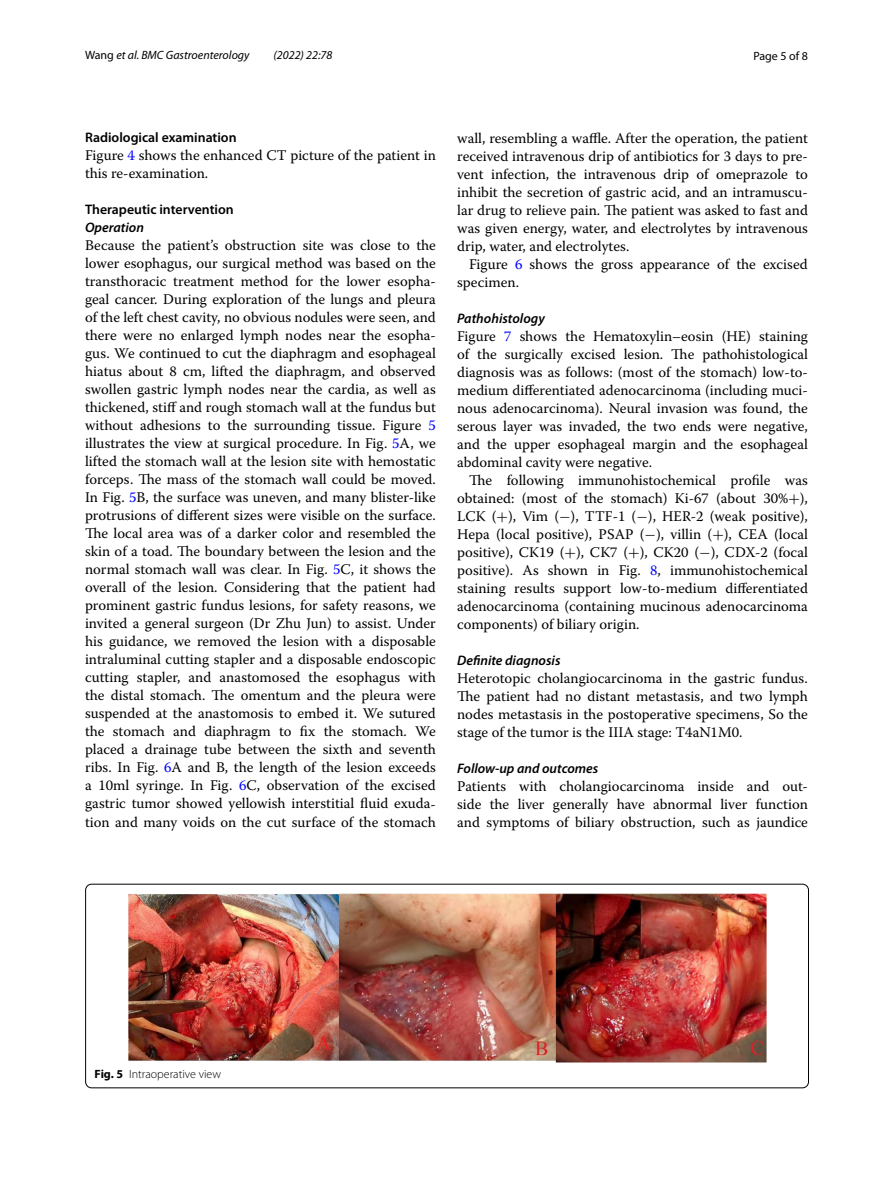
<style>
.page{position:relative;width:893px;height:1187px;background:#fff}
.page>*{position:absolute;margin:0;border:0;box-sizing:border-box;transform-origin:0 0}
.t1{font:14.7px/18px "Warnock Pro";color:#000;text-align:justify}
.t2{font:italic 600 13.8px "Myriad Pro";color:#000}
.t3{font:600 13.8px "Myriad Pro";color:#000}
.t4{font:italic 12px "Myriad Pro";color:#000}
.t5{font:300 12px "Myriad Pro";color:#000}
.t6{font:12px "Myriad Pro";color:#000}
.s1{font-style:normal}
.s2{color:#00f}
.s3{font-family:"MTSY"}
.s4{font-weight:700}
</style>
<div class="page">
<img style="left:128px;top:893px;width:638px;height:169px">
<div style="left:85px;top:883px;width:724px;height:204px;border:1px solid #000;border-radius:6px"></div>
<p class="t4" style="left:85px;top:48px;width:166px"><span class="s1">Wang</span> et al. BMC Gastroenterology</p>
<p class="t4" style="left:274px;top:48px;width:60px">(2022) 22:78</p>
<p class="t6" style="left:753px;top:48px;width:56px">Page 5 of 8</p>
<p class="t3" style="left:85px;top:129px;width:153px">Radiological examination</p>
<p class="t1" style="left:85px;top:146px;width:352px">Figure <span class="s2">4</span> shows the enhanced CT picture of the patient in this re-examination.</p>
<p class="t3" style="left:85px;top:201px;width:150px">Therapeutic intervention</p>
<p class="t2" style="left:85px;top:219px;width:60px">Operation</p>
<p class="t1" style="left:85px;top:236px;width:352px">Because the patient’s obstruction site was close to the lower esophagus, our surgical method was based on the transthoracic treatment method for the lower esopha&shy;geal cancer. During exploration of the lungs and pleura of the left chest cavity, no obvious nodules were seen, and there were no enlarged lymph nodes near the esopha&shy;gus. We continued to cut the diaphragm and esophageal hiatus about 8 cm, lifted the diaphragm, and observed swollen gastric lymph nodes near the cardia, as well as thickened, stiff and rough stomach wall at the fundus but without adhesions to the surrounding tissue. Figure <span class="s2">5 </span>illustrates the view at surgical procedure. In Fig. <span class="s2">5</span>A, we lifted the stomach wall at the lesion site with hemostatic forceps. The mass of the stomach wall could be moved.<br>In Fig. <span class="s2">5</span>B, the surface was uneven, and many blister-like protrusions of different sizes were visible on the surface.<br>The local area was of a darker color and resembled the skin of a toad. The boundary between the lesion and the normal stomach wall was clear. In Fig. <span class="s2">5</span>C, it shows the overall of the lesion. Considering that the patient had prominent gastric fundus lesions, for safety reasons, we invited a general surgeon (Dr Zhu Jun) to assist. Under his guidance, we removed the lesion with a disposable intraluminal cutting stapler and a disposable endoscopic cutting stapler, and anastomosed the esophagus with the distal stomach. The omentum and the pleura were suspended at the anastomosis to embed it. We sutured the stomach and diaphragm to fix the stomach. We placed a drainage tube between the sixth and seventh ribs. In Fig. <span class="s2">6</span>A and B, the length of the lesion exceeds a 10ml syringe. In Fig. <span class="s2">6</span>C, observation of the excised gastric tumor showed yellowish interstitial fluid exuda&shy;tion and many voids on the cut surface of the stomach</p>
<p class="t1" style="left:457px;top:128px;width:352px">wall, resembling a waffle. After the operation, the patient received intravenous drip of antibiotics for 3 days to pre&shy;vent infection, the intravenous drip of omeprazole to inhibit the secretion of gastric acid, and an intramuscu&shy;lar drug to relieve pain. The patient was asked to fast and was given energy, water, and electrolytes by intravenous drip, water, and electrolytes.</p>
<p class="t1" style="left:457px;top:254px;width:352px;text-indent:12px">Figure <span class="s2">6</span> shows the gross appearance of the excised specimen.</p>
<p class="t2" style="left:457px;top:309px;width:89px">Pathohistology</p>
<p class="t1" style="left:457px;top:326px;width:352px">Figure <span class="s2">7</span> shows the Hematoxylin–eosin (HE) staining of the surgically excised lesion. The pathohistological diagnosis was as follows: (most of the stomach) low-to&shy;medium differentiated adenocarcinoma (including muci&shy;nous adenocarcinoma). Neural invasion was found, the serous layer was invaded, the two ends were negative, and the upper esophageal margin and the esophageal abdominal cavity were negative.</p>
<p class="t1" style="left:457px;top:470px;width:352px;text-indent:12px">The following immunohistochemical profile was obtained: (most of the stomach) Ki-67 (about 30%<span class="s3">+</span>), LCK (<span class="s3">+</span>), Vim (<span class="s3">−</span>), TTF-1 (<span class="s3">−</span>), HER-2 (weak positive), Hepa (local positive), PSAP (<span class="s3">−</span>), villin (<span class="s3">+</span>), CEA (local positive), CK19 (<span class="s3">+</span>), CK7 (<span class="s3">+</span>), CK20 (<span class="s3">−</span>), CDX-2 (focal positive). As shown in Fig. <span class="s2">8</span>, immunohistochemical staining results support low-to-medium differentiated adenocarcinoma (containing mucinous adenocarcinoma components) of biliary origin.</p>
<p class="t2" style="left:457px;top:651px;width:105px">Definite diagnosis</p>
<p class="t1" style="left:457px;top:668px;width:352px">Heterotopic cholangiocarcinoma in the gastric fundus.<br>The patient had no distant metastasis, and two lymph nodes metastasis in the postoperative specimens, So the stage of the tumor is the IIIA stage: T4aN1M0.</p>
<p class="t2" style="left:457px;top:759px;width:143px">Follow‑up and outcomes</p>
<p class="t1" style="left:457px;top:776px;width:352px">Patients with cholangiocarcinoma inside and out&shy;side the liver generally have abnormal liver function and symptoms of biliary obstruction, such as jaundice</p>
<p class="t5" style="left:95px;top:1066px;width:128px"><span class="s4">Fig. 5</span> Intraoperative view</p>
</div>
